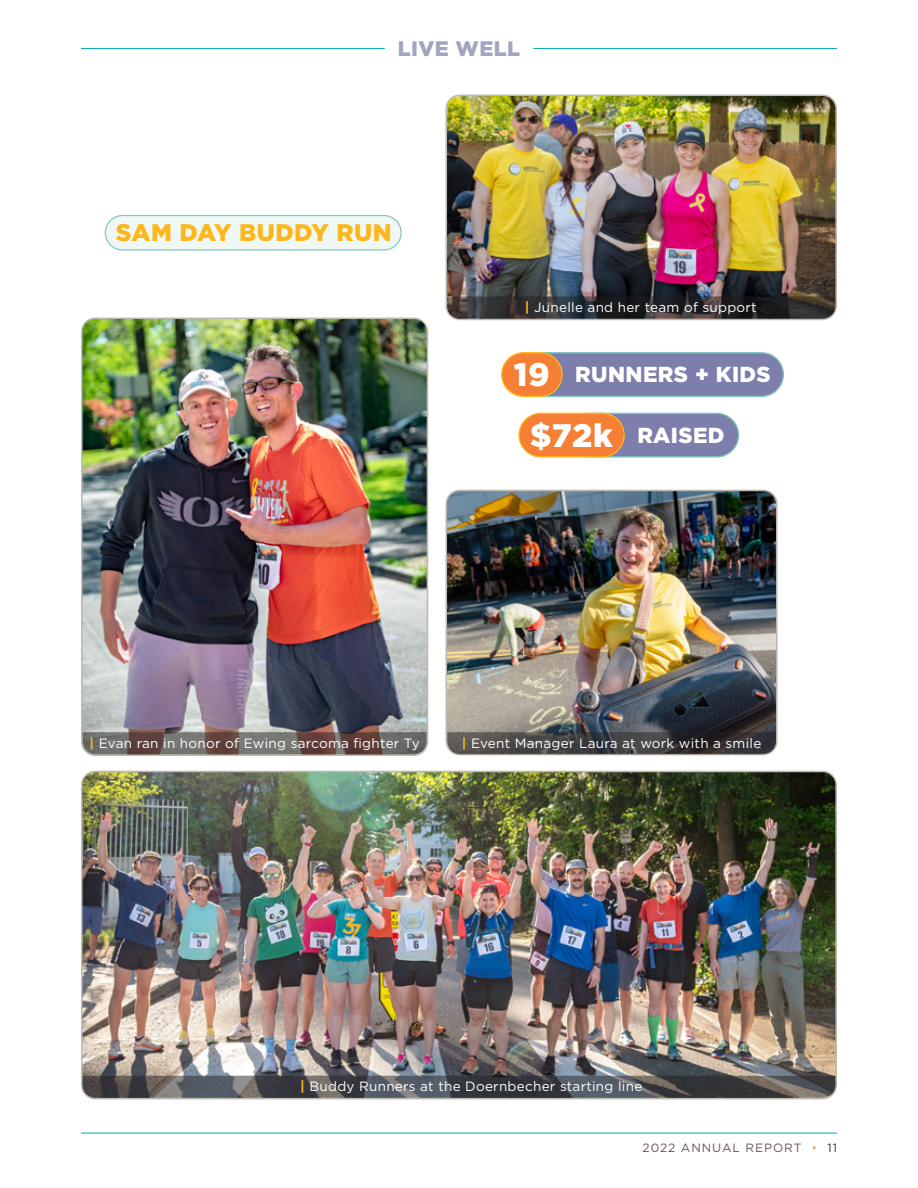
<style>
.page{position:relative;width:918px;height:1188px;background:#fff}
.page>*{position:absolute;margin:0;border:0;box-sizing:border-box;transform-origin:0 0}
.t1{font:900 24px "Gotham";letter-spacing:.02em;color:#fdb71b}
.t2{font:900 21.75px "Gotham";letter-spacing:.02em;color:#fff}
.t3{font:900 21px "Gotham";letter-spacing:.02em;color:#a3a4bf}
.t4{font:13.5px "Gotham";letter-spacing:.02em;color:#fff}
.t5{font:12px "Gotham";letter-spacing:.08em;color:#635653}
.s1{font-weight:700;color:#fdb71b}
.s2{font-size:32.55px}
.s3{color:#f9a26b}
.s4{color:#372d2b}
</style>
<div class="page">
<hr style="left:81px;top:48px;width:304px;height:1px;background:#00a6b6">
<hr style="left:533px;top:48px;width:304px;height:1px;background:#00a6b6">
<hr style="left:81px;top:1133px;width:756px;height:1px;background:#00a6b6">
<img style="left:83px;top:318px;width:344px;height:414px">
<div style="left:81px;top:318px;width:347px;height:438px;border:2px solid #bfbab0;border-radius:14px"></div>
<img style="left:446px;top:490px;width:329px;height:265px">
<div style="left:446px;top:490px;width:332px;height:265px;border:2px solid #bfbab0;border-radius:14px"></div>
<img style="left:446px;top:95px;width:389px;height:217px">
<div style="left:446px;top:95px;width:391px;height:225px;border:2px solid #bfbab0;border-radius:14px"></div>
<img style="left:83px;top:771px;width:752px;height:328px">
<div style="left:105px;top:216px;width:296px;height:34px;background:#f0f8f6;border-radius:17px"></div>
<div style="left:105px;top:215px;width:297px;height:36px;border:1px solid #81c8bd;border-radius:17px"></div>
<div style="left:523px;top:353px;width:260px;height:43px;background:#7d7eab;border-radius:22px"></div>
<div style="left:522px;top:352px;width:262px;height:45px;border:1px solid #81c8bd;border-radius:22px"></div>
<div style="left:502px;top:353px;width:60px;height:43px;background:#f57f35;border-radius:22px"></div>
<div style="left:501px;top:352px;width:62px;height:45px;border:1px solid #fdb71b;border-radius:22px"></div>
<div style="left:568px;top:413px;width:171px;height:44px;background:#7d7eab;border-radius:22px"></div>
<div style="left:567px;top:413px;width:172px;height:45px;border:1px solid #81c8bd;border-radius:22px"></div>
<div style="left:519px;top:413px;width:105px;height:44px;background:#f57f35;border-radius:22px"></div>
<div style="left:518px;top:413px;width:107px;height:45px;border:1px solid #fdb71b;border-radius:22px"></div>
<svg style="left:447px;top:296px;width:388px;height:23px;background:#302f31"></svg>
<svg style="left:83px;top:732px;width:344px;height:22px;background:#6b5e5a"></svg>
<svg style="left:447px;top:732px;width:329px;height:22px;background:#424041"></svg>
<svg style="left:83px;top:1076px;width:752px;height:22px;background:#4e4f53"></svg>
<h3 class="t3" style="left:398px;top:34px;width:124px">LIVE WELL</h3>
<h1 class="t1" style="left:116px;top:216px;width:277px">SAM DAY BUDDY RUN</h1>
<p class="t4" style="left:525px;top:299px;width:233px"><span class="s1">|</span> Junelle and her team of support</p>
<h2 class="t2" style="left:514px;top:359px;width:258px"><span class="s2">19</span> RUNNERS + KIDS</h2>
<h2 class="t2" style="left:530px;top:420px;width:196px"><span class="s2">$72k</span> RAISED</h2>
<p class="t4" style="left:89px;top:734px;width:332px"><span class="s1">|</span> Evan ran in honor of Ewing sarcoma fighter Ty</p>
<p class="t4" style="left:462px;top:734px;width:301px"><span class="s1">|</span> Event Manager Laura at work with a smile</p>
<p class="t4" style="left:300px;top:1078px;width:344px"><span class="s1">|</span> Buddy Runners at the Doernbecher starting line</p>
<p class="t5" style="left:643px;top:1140px;width:196px">2022 ANNUAL REPORT <span class="s3">•</span> <span class="s4">11</span></p>
</div>
